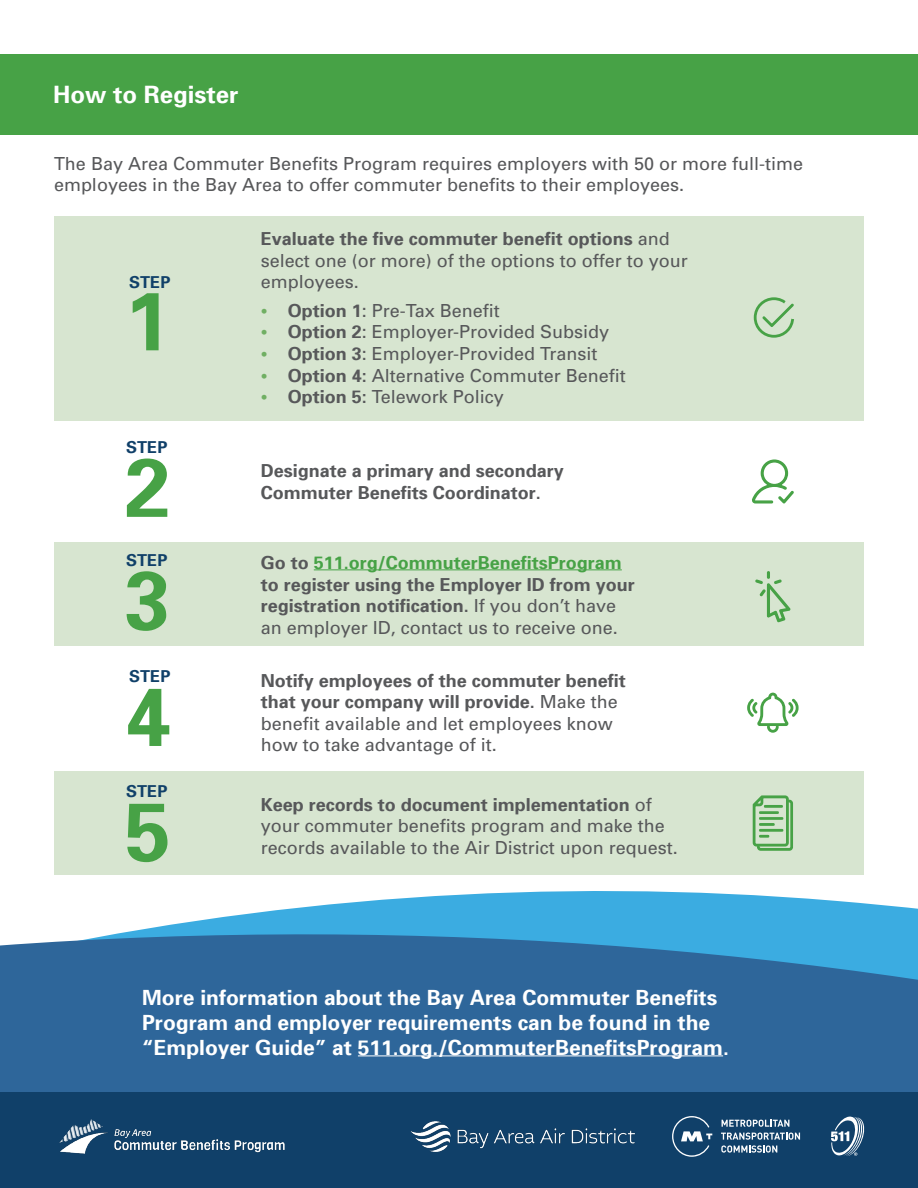
<style>
.page{position:relative;width:918px;height:1188px;background:#fff}
.page>*{position:absolute;margin:0;border:0;box-sizing:border-box;transform-origin:0 0}
.t1{font:700 82.5px "Univers 65";color:#47a246}
.t2{font:700 24px "Univers 65";color:#fff}
.t3{font:700 21px/25.2px "Univers 65";color:#fff}
.t4{font:18px/21.6px "Univers";color:#57585a}
.t5{font:700 18px/21.6px "Univers 65";color:#57585a}
.t6{font:700 16.5px "Univers 65";color:#104069}
.s1{font-family:"Univers 65";font-weight:700}
.s2{font-family:"Univers 65";font-weight:700;font-size:19.5px;color:#70af63}
.s3{color:#47a246}
.s4{font-family:"Univers";font-weight:400}
</style>
<div class="page">
<svg style="left:255px;top:891px;width:663px;height:22px;fill:#3bace1"></svg>
<svg style="left:0;top:913px;width:918px;height:180px;background:#3575a7"></svg>
<div style="left:54px;top:771px;width:810px;height:104px;background:#d7e5d0"></div>
<div style="left:54px;top:543px;width:810px;height:103px;background:#d7e5d0"></div>
<div style="left:54px;top:217px;width:810px;height:204px;background:#d7e5d0"></div>
<div style="left:0;top:1093px;width:918px;height:95px;background:#104069"></div>
<img style="left:59px;top:1119px;width:226px;height:35px">
<div style="left:0;top:54px;width:918px;height:81px;background:#47a246"></div>
<hr style="left:314px;top:570px;width:308px;height:1px;background:#47a246">
<svg style="left:755px;top:571px;width:36px;height:52px"></svg>
<svg style="left:747px;top:692px;width:52px;height:41px"></svg>
<svg style="left:752px;top:795px;width:41px;height:56px"></svg>
<svg style="left:752px;top:459px;width:42px;height:45px"></svg>
<hr style="left:358px;top:1056px;width:365px;height:1px;background:#fff">
<svg style="left:672px;top:1116px;width:40px;height:41px"></svg>
<svg style="left:722px;top:1120px;width:67px;height:7px"></svg>
<svg style="left:721px;top:1133px;width:79px;height:20px"></svg>
<svg style="left:831px;top:1117px;width:33px;height:39px"></svg>
<div style="left:754px;top:297px;width:40px;height:41px;border:3px solid #47a246;border-radius:50%"></div>
<div style="left:783px;top:297px;width:22px;height:22px;background:#d7e5d0;border-radius:50%"></div>
<svg style="left:761px;top:303px;width:33px;height:25px"></svg>
<img style="left:410px;top:1121px;width:225px;height:31px">
<h2 class="t2" style="left:53px;top:79px;width:187px">How to Register</h2>
<p class="t4" style="left:54px;top:153px;width:751px">The Bay Area Commuter Benefits Program requires employers with 50 or more full-time employees in the Bay Area to offer commuter benefits to their employees.</p>
<p class="t4" style="left:261px;top:228px;width:429px"><span class="s1">Evaluate the five commuter benefit options</span> and select one (or more) of the options to offer to your employees.</p>
<p class="t4" style="left:261px;top:300px;width:241px"><span class="s2">•</span> <span class="s1">Option 1</span>: Pre-Tax Benefit</p>
<p class="t4" style="left:261px;top:321px;width:350px"><span class="s2">•</span> <span class="s1">Option 2</span>: Employer-Provided Subsidy</p>
<p class="t4" style="left:261px;top:343px;width:338px"><span class="s2">•</span> <span class="s1">Option 3</span>: Employer-Provided Transit</p>
<p class="t4" style="left:261px;top:365px;width:367px"><span class="s2">•</span> <span class="s1">Option 4:</span> Alternative Commuter Benefit</p>
<p class="t4" style="left:261px;top:386px;width:245px"><span class="s2">•</span> <span class="s1">Option 5:</span> Telework Policy</p>
<p class="t6" style="left:129px;top:272px;width:43px">STEP</p>
<p class="t1" style="left:125px;top:268px;width:47px">1</p>
<p class="t6" style="left:126px;top:436px;width:43px">STEP</p>
<p class="t1" style="left:125px;top:435px;width:47px">2</p>
<p class="t6" style="left:126px;top:549px;width:43px">STEP</p>
<p class="t1" style="left:125px;top:547px;width:47px">3</p>
<p class="t6" style="left:129px;top:666px;width:43px">STEP</p>
<p class="t1" style="left:125px;top:664px;width:47px">4</p>
<p class="t5" style="left:261px;top:460px;width:305px">Designate a primary and secondary<br>Commuter Benefits Coordinator.</p>
<p class="t5" style="left:261px;top:551px;width:376px">Go to <span class="s3">511.org/CommuterBenefitsProgram </span>to register using the Employer ID from your registration notification. <span class="s4">If you don’t have an employer ID, contact us to receive one.</span></p>
<p class="t4" style="left:261px;top:670px;width:367px"><span class="s1">Notify employees of the commuter benefit that your company will provide.</span> Make the benefit available and let employees know how to take advantage of it.</p>
<p class="t6" style="left:126px;top:780px;width:43px">STEP</p>
<p class="t1" style="left:125px;top:779px;width:47px">5</p>
<p class="t4" style="left:261px;top:794px;width:419px"><span class="s1">Keep records to document implementation</span> of your commuter benefits program and make the records available to the Air District upon request.</p>
<p class="t3" style="left:142px;top:984px;width:588px">More information about the Bay Area Commuter Benefits<br>Program and employer requirements can be found in the “Employer Guide” at 511.org./CommuterBenefitsProgram.</p>
</div>
